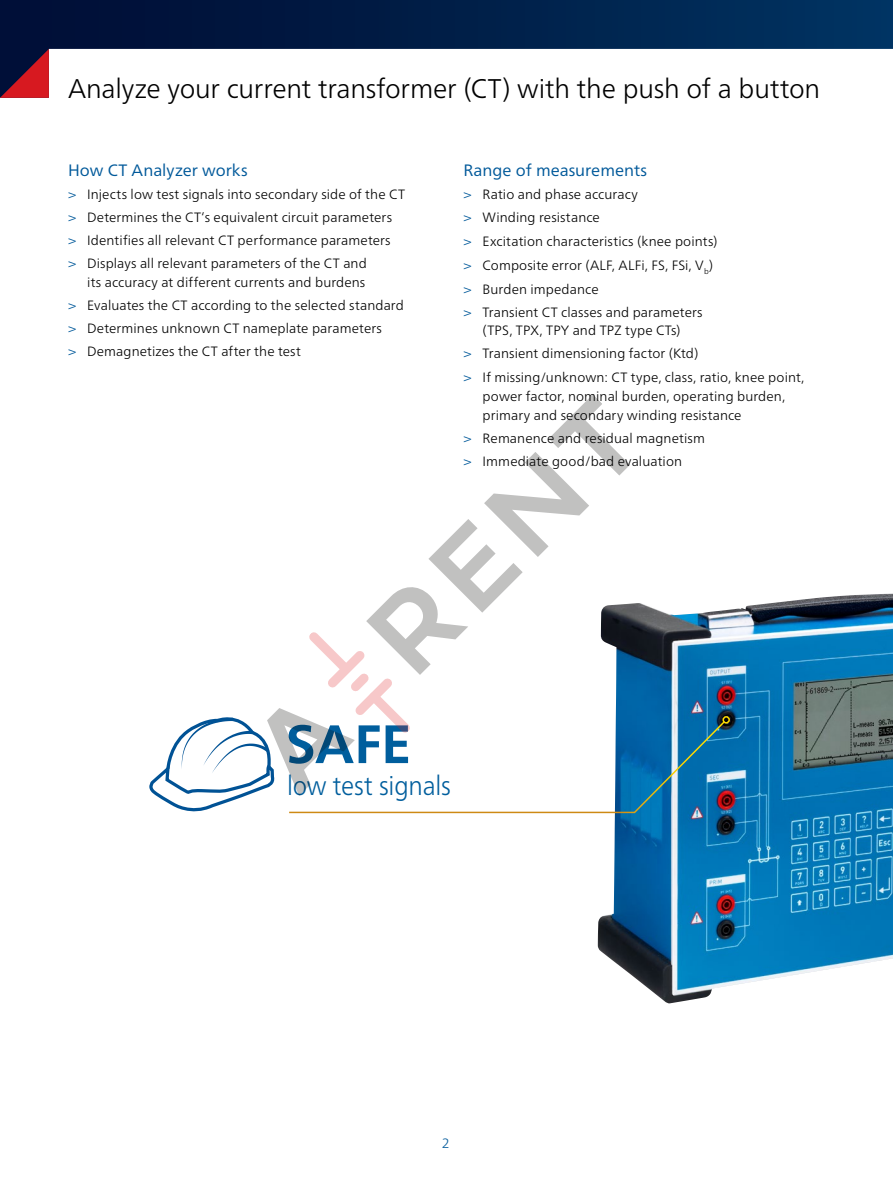
<style>
.page{position:relative;width:893px;height:1191px;background:#fff}
.page>*{position:absolute;margin:0;border:0;box-sizing:border-box;transform-origin:0 0}
.t1{font:700 54px "Frutiger Neue LTW1 G";color:#005e9d}
.t2{font:300 27px "Frutiger Neue LTW1 G";letter-spacing:-.01em;color:#000}
.t3{font:300 27px "Frutiger Neue LTW1 G";letter-spacing:-.01em;color:#005e9d;scale:.9 1}
.t4{font:16.5px "Frutiger Neue LTW1 G";color:#00599a}
.t5{font:300 13.5px/23px "Frutiger Neue LTW1 G";letter-spacing:.01em;color:#000}
.t6{font:300 13.5px "Frutiger Neue LTW1 G";color:#00599a}
.s1{font-size:14.25px;color:#00599a}
</style>
<div class="page">
<svg style="left:0;top:0;width:893px;height:49px;background:#001f49"></svg>
<svg style="left:0;top:49px;width:49px;height:49px;background:#6b142c"></svg>
<img style="left:598px;top:593px;width:295px;height:410px">
<div style="left:722px;top:716px;width:8px;height:7px;border:2px solid #fff;border-radius:50%"></div>
<svg style="left:149px;top:394px;width:577px;height:420px"></svg>
<h2 class="t2" style="left:68px;top:72px;width:754px">Analyze your current transformer (CT) with the push of a button</h2>
<p class="t4" style="left:68px;top:160px;width:181px">How CT Analyzer works</p>
<p class="t5" style="left:68px;top:183px;width:338px"><span class="s1">&gt;</span> Injects low test signals into secondary side of the CT <span class="s1">&gt;</span> Determines the CT‘s equivalent circuit parameters<br><span class="s1">&gt;</span> Identifies all relevant CT performance parameters<br><span class="s1">&gt;</span> Displays all relevant parameters of the CT and</p>
<p class="t5" style="left:68px;top:271px;width:337px;text-indent:19px">its accuracy at different currents and burdens<br><span class="s1">&gt;</span> Evaluates the CT according to the selected standard <span class="s1">&gt;</span> Determines unknown CT nameplate parameters<br><span class="s1">&gt;</span> Demagnetizes the CT after the test</p>
<p class="t4" style="left:463px;top:160px;width:185px">Range of measurements</p>
<p class="t5" style="left:463px;top:183px;width:255px;line-height:23.4px"><span class="s1">&gt;</span> Ratio and phase accuracy<br><span class="s1">&gt;</span> Winding resistance<br><span class="s1">&gt;</span> Excitation characteristics (knee points) <span class="s1">&gt;</span> Composite error (ALF, ALFi, FS, FSi, V<sub>b</sub>) <span class="s1">&gt;</span> Burden impedance<br><span class="s1">&gt;</span> Transient CT classes and parameters</p>
<p class="t5" style="left:463px;top:319px;width:342px;line-height:23.4px;text-indent:19px">(TPS, TPX, TPY and TPZ type CTs)<br><span class="s1">&gt;</span> Transient dimensioning factor (Ktd)<br><span class="s1">&gt;</span> If missing/unknown: CT type, class, ratio, knee point,</p>
<p class="t5" style="left:483px;top:387px;width:304px;line-height:18.8px">power factor, nominal burden, operating burden, primary and secondary winding resistance</p>
<p class="t5" style="left:463px;top:426px;width:243px"><span class="s1">&gt;</span> Remanence and residual magnetism <span class="s1">&gt;</span> Immediate good/bad evaluation</p>
<h1 class="t1" style="left:286px;top:712px;width:127px">SAFE</h1>
<h2 class="t3" style="left:287px;top:769px;width:184px">low test signals</h2>
<p class="t6" style="left:442px;top:1135px;width:9px">2</p>
</div>
